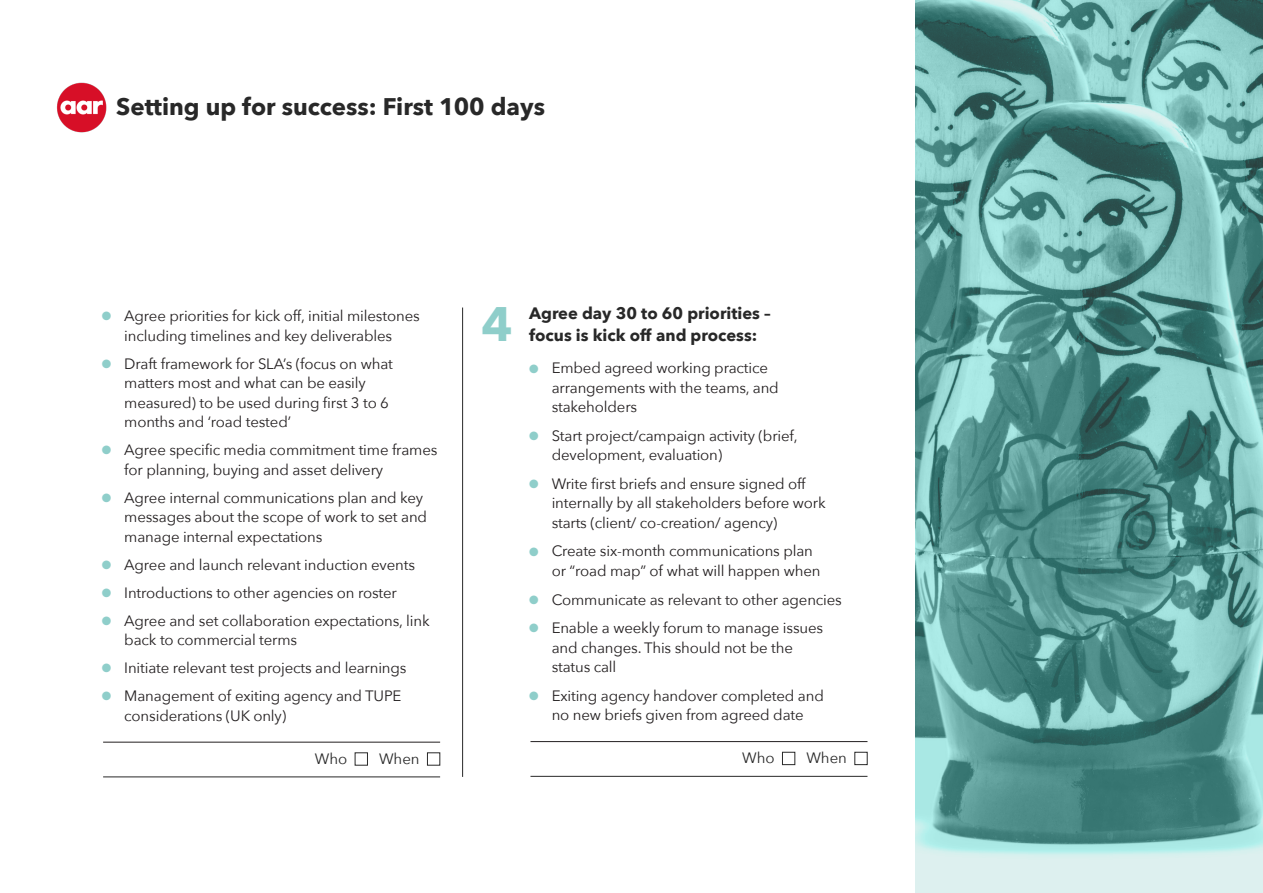
<style>
.page{position:relative;width:1263px;height:893px;background:#fff}
.page>*{position:absolute;margin:0;border:0;box-sizing:border-box;transform-origin:0 0}
.Plain_Text{font:700 48.3px "Avenir Next";color:#8fceca}
.t1{font:700 24px "Avenir Next";color:#282828}
.Plain_Text-2{font:700 16.5px/22.5px "Avenir Next";color:#282828}
.form_entries{font:15px/19.5px "Avenir Next";letter-spacing:-.01em;color:#231f20}
.Plain_Text-3{font:15px/19.5px "Avenir Next";letter-spacing:-.01em;color:#231f20}
.Plain_Text-4{font:15px "Avenir Next";color:#282828}
.s1{color:#8fceca}
</style>
<div class="page">
<svg style="left:915px;top:0;width:348px;height:893px;background:#68a39f"></svg>
<hr style="left:462px;top:308px;width:1px;height:469px;background:#282828">
<hr style="left:103px;top:742px;width:337px;height:1px;background:#231f20">
<hr style="left:103px;top:777px;width:337px;height:1px;background:#282828">
<div style="left:355px;top:752px;width:13px;height:13px;border:1px solid #282828"></div>
<div style="left:427px;top:752px;width:13px;height:13px;border:1px solid #282828"></div>
<hr style="left:530px;top:741px;width:337px;height:1px;background:#231f20">
<hr style="left:530px;top:776px;width:337px;height:1px;background:#282828">
<div style="left:782px;top:752px;width:13px;height:13px;border:1px solid #282828"></div>
<div style="left:854px;top:752px;width:13px;height:13px;border:1px solid #282828"></div>
<img style="left:57px;top:82px;width:49px;height:51px">
<p class="t1" style="left:116px;top:86px;width:430px">Setting up for success: First 100 days</p>
<p class="form_entries" style="left:102px;top:306px;width:319px;text-align:center"><span class="s1">●</span> Agree priorities for kick off, initial milestones including timelines and key deliverables</p>
<p class="form_entries" style="left:124px;top:353px;width:270px;text-indent:-22px"><span class="s1">●</span> Draft framework for SLA’s (focus on what matters most and what can be easily measured) to be used during first 3 to 6 months and ‘road tested’</p>
<p class="form_entries" style="left:124px;top:440px;width:315px;text-indent:-22px"><span class="s1">●</span> Agree specific media commitment time frames for planning, buying and asset delivery</p>
<p class="form_entries" style="left:124px;top:487px;width:304px;text-indent:-22px"><span class="s1">●</span> Agree internal communications plan and key messages about the scope of work to set and manage internal expectations</p>
<p class="form_entries" style="left:102px;top:554px;width:315px"><span class="s1">●</span> Agree and launch relevant induction events</p>
<p class="form_entries" style="left:102px;top:582px;width:297px"><span class="s1">●</span> Introductions to other agencies on roster</p>
<p class="form_entries" style="left:124px;top:610px;width:307px;text-indent:-22px"><span class="s1">●</span> Agree and set collaboration expectations, link back to commercial terms</p>
<p class="form_entries" style="left:102px;top:658px;width:306px"><span class="s1">●</span> Initiate relevant test projects and learnings</p>
<p class="Plain_Text-3" style="left:124px;top:686px;width:279px;text-indent:-22px"><span class="s1">●</span> Management of exiting agency and TUPE considerations (UK only)</p>
<p class="Plain_Text-4" style="left:315px;top:746px;width:34px">Who</p>
<p class="Plain_Text-4" style="left:379px;top:746px;width:42px">When</p>
<p class="Plain_Text" style="left:481px;top:282px;width:33px">4</p>
<p class="Plain_Text-2" style="left:529px;top:301px;width:243px">Agree day 30 to 60 priorities – focus is kick off and process:</p>
<p class="form_entries" style="left:552px;top:358px;width:229px;text-indent:-22px"><span class="s1">●</span> Embed agreed working practice arrangements with the teams, and stakeholders</p>
<p class="form_entries" style="left:552px;top:425px;width:248px;text-indent:-22px"><span class="s1">●</span> Start project/campaign activity (brief, development, evaluation)</p>
<p class="form_entries" style="left:552px;top:473px;width:275px;text-indent:-22px"><span class="s1">●</span> Write first briefs and ensure signed off internally by all stakeholders before work starts (client/ co-creation/ agency)</p>
<p class="form_entries" style="left:552px;top:541px;width:270px;text-indent:-22px"><span class="s1">●</span> Create six-month communications plan or “road map” of what will happen when</p>
<p class="form_entries" style="left:529px;top:589px;width:314px"><span class="s1">●</span> Communicate as relevant to other agencies</p>
<p class="form_entries" style="left:552px;top:617px;width:273px;text-indent:-22px"><span class="s1">●</span> Enable a weekly forum to manage issues and changes. This should not be the status call</p>
<p class="Plain_Text-3" style="left:529px;top:685px;width:296px;text-align:center"><span class="s1">●</span> Exiting agency handover completed and no new briefs given from agreed date</p>
<p class="Plain_Text-4" style="left:742px;top:745px;width:34px">Who</p>
<p class="Plain_Text-4" style="left:806px;top:745px;width:42px">When</p>
</div>
